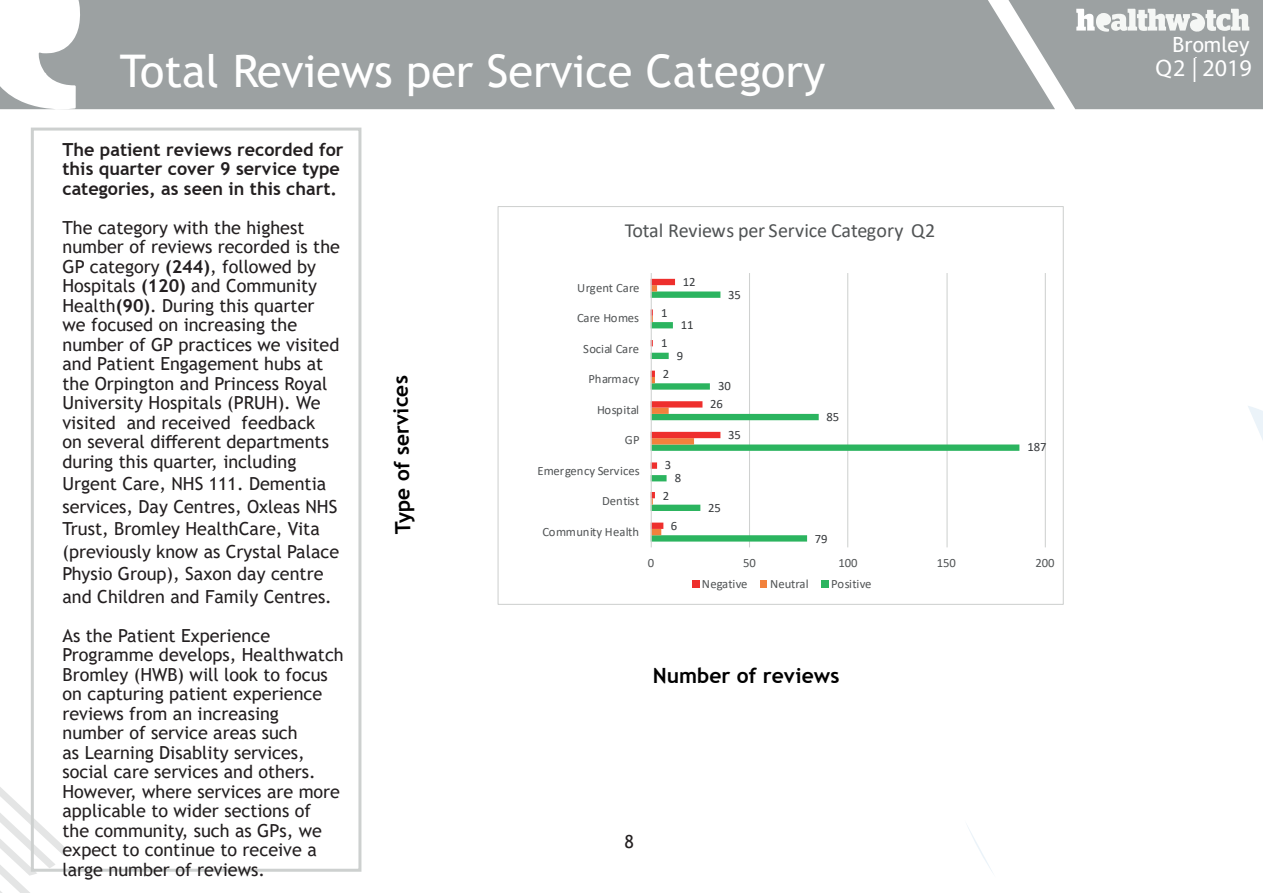
<style>
.page{position:relative;width:1263px;height:893px;background:#fff}
.page>*{position:absolute;margin:0;border:0;box-sizing:border-box;transform-origin:0 0}
.t1{font:45px "Trebuchet MS";color:#fff}
.t2{font:24px "Myriad Pro";color:#fff}
.t3{font:700 21px "Trebuchet MS";color:#000}
.t4{font:21px "Trebuchet MS";color:#fff}
.t5{font:20.1px "Calibri";letter-spacing:-.005em;color:#515455}
.t6{font:18px/19.5px "Trebuchet MS";color:#231f20}
.t7{font:700 18px/19.5px "Trebuchet MS";color:#231f20}
.t8{font:12.6px "Calibri";color:#515455}
.t9{font:12.6px "Calibri";letter-spacing:-.005em;color:#36393c}
.s1{font-weight:700}
</style>
<div class="page">
<svg style="left:967px;top:825px;width:26px;height:48px"></svg>
<svg style="left:1248px;top:406px;width:15px;height:34px"></svg>
<svg style="left:0;top:787px;width:66px;height:106px"></svg>
<hr style="left:749px;top:273px;width:1px;height:274px;background:#cfd1d0">
<hr style="left:847px;top:273px;width:1px;height:274px;background:#cfd1d0">
<hr style="left:946px;top:273px;width:1px;height:274px;background:#cfd1d0">
<hr style="left:1045px;top:273px;width:1px;height:274px;background:#cfd1d0">
<svg style="left:652px;top:291px;width:367px;height:251px"></svg>
<svg style="left:652px;top:279px;width:68px;height:256px"></svg>
<hr style="left:651px;top:273px;width:1px;height:274px;background:#cfd1d0">
<div style="left:692px;top:581px;width:7px;height:7px;background:#ee2f2d"></div>
<div style="left:761px;top:581px;width:6px;height:7px;background:#f2813c"></div>
<div style="left:821px;top:581px;width:7px;height:7px;background:#2bb45f"></div>
<svg style="left:0;top:0;width:1055px;height:110px;background:#a3a7a8"></svg>
<svg style="left:1008px;top:0;width:255px;height:109px"></svg>
<div style="left:1155px;top:58px;width:99px;height:44px;background:#9ca1a2"></div>
<div style="left:1092px;top:36px;width:157px;height:20px;background:#9ca1a2"></div>
<div style="left:31px;top:128px;width:330px;height:744px;border:3px solid #cdd0cf"></div>
<p class="t4" style="left:1172px;top:31px;width:78px">Bromley</p>
<h1 class="t1" style="left:120px;top:43px;width:707px">Total Reviews per Service Category</h1>
<h2 class="t2" style="left:1155px;top:53px;width:32px">Q2</h2>
<h2 class="t2" style="left:1161px;top:53px;width:94px">Q4| 20197</h2>
<p class="t7" style="left:63px;top:140px;width:282px">The patient reviews recorded for this quarter cover 9 service type categories, as seen in this chart.</p>
<p class="t6" style="left:63px;top:217px;width:279px">The category with the highest number of reviews recorded is the<br>GP category <span class="s1">(244)</span>, followed by<br>Hospitals <span class="s1">(120)</span> and Community<br>Health<span class="s1">(90)</span>. During this quarter we focused on increasing the number of GP practices we visited and Patient Engagement hubs at the Orpington and Princess Royal<br>University Hospitals (PRUH). We visited and received feedback<br>on several different departments during this quarter, including</p>
<p class="t6" style="left:63px;top:472px;width:278px;line-height:22.5px">Urgent Care, NHS 111. Dementia services, Day Centres, Oxleas NHS Trust, Bromley HealthCare, Vita (previously know as Crystal Palace Physio Group), Saxon day centre and Children and Family Centres.</p>
<p class="t6" style="left:63px;top:625px;width:283px">As the Patient Experience<br>Programme develops, Healthwatch<br>Bromley (HWB) will look to focus on capturing patient experience reviews from an increasing number of service areas such<br>as Learning Disablity services, social care services and others.<br>However, where services are more applicable to wider sections of<br>the community, such as GPs, we expect to continue to receive a large number of reviews.</p>
<p class="t3" style="left:390px;top:535px;width:161px;rotate:-91deg">Type of services</p>
<p class="t5" style="left:625px;top:216px;width:312px">Total Reviews per Service Category Q2</p>
<p class="t8" style="left:577px;top:279px;width:64px">Urgent Care</p>
<p class="t9" style="left:683px;top:273px;width:14px">12</p>
<p class="t9" style="left:728px;top:286px;width:14px">35</p>
<p class="t8" style="left:577px;top:309px;width:63px">Care Homes</p>
<p class="t9" style="left:661px;top:304px;width:8px">1</p>
<p class="t9" style="left:681px;top:316px;width:14px">11</p>
<p class="t8" style="left:583px;top:340px;width:57px">Social Care</p>
<p class="t9" style="left:661px;top:334px;width:8px">1</p>
<p class="t9" style="left:677px;top:347px;width:8px">9</p>
<p class="t8" style="left:588px;top:370px;width:53px">Pharmacy</p>
<p class="t9" style="left:663px;top:365px;width:8px">2</p>
<p class="t9" style="left:718px;top:377px;width:14px">30</p>
<p class="t8" style="left:597px;top:401px;width:43px">Hospital</p>
<p class="t9" style="left:710px;top:395px;width:14px">26</p>
<p class="t9" style="left:826px;top:408px;width:14px">85</p>
<p class="t8" style="left:625px;top:431px;width:17px">GP</p>
<p class="t9" style="left:728px;top:426px;width:14px">35</p>
<p class="t9" style="left:1027px;top:438px;width:21px">187</p>
<p class="t8" style="left:538px;top:462px;width:104px">Emergency Services</p>
<p class="t9" style="left:665px;top:456px;width:8px">3</p>
<p class="t9" style="left:675px;top:469px;width:8px">8</p>
<p class="t8" style="left:602px;top:492px;width:38px">Dentist</p>
<p class="t9" style="left:663px;top:487px;width:8px">2</p>
<p class="t9" style="left:708px;top:499px;width:14px">25</p>
<p class="t8" style="left:542px;top:523px;width:98px">Community Health</p>
<p class="t9" style="left:671px;top:517px;width:8px">6</p>
<p class="t9" style="left:815px;top:530px;width:14px">79</p>
<p class="t8" style="left:648px;top:554px;width:8px">0</p>
<p class="t8" style="left:743px;top:554px;width:14px">50</p>
<p class="t8" style="left:838px;top:554px;width:21px">100</p>
<p class="t8" style="left:937px;top:554px;width:21px">150</p>
<p class="t8" style="left:1035px;top:554px;width:21px">200</p>
<p class="t8" style="left:702px;top:575px;width:47px">Negative</p>
<p class="t8" style="left:770px;top:575px;width:40px">Neutral</p>
<p class="t8" style="left:831px;top:575px;width:42px">Positive</p>
<p class="t3" style="left:653px;top:662px;width:188px">Number of reviews</p>
<p class="t6" style="left:624px;top:832px;width:11px">8</p>
</div>
